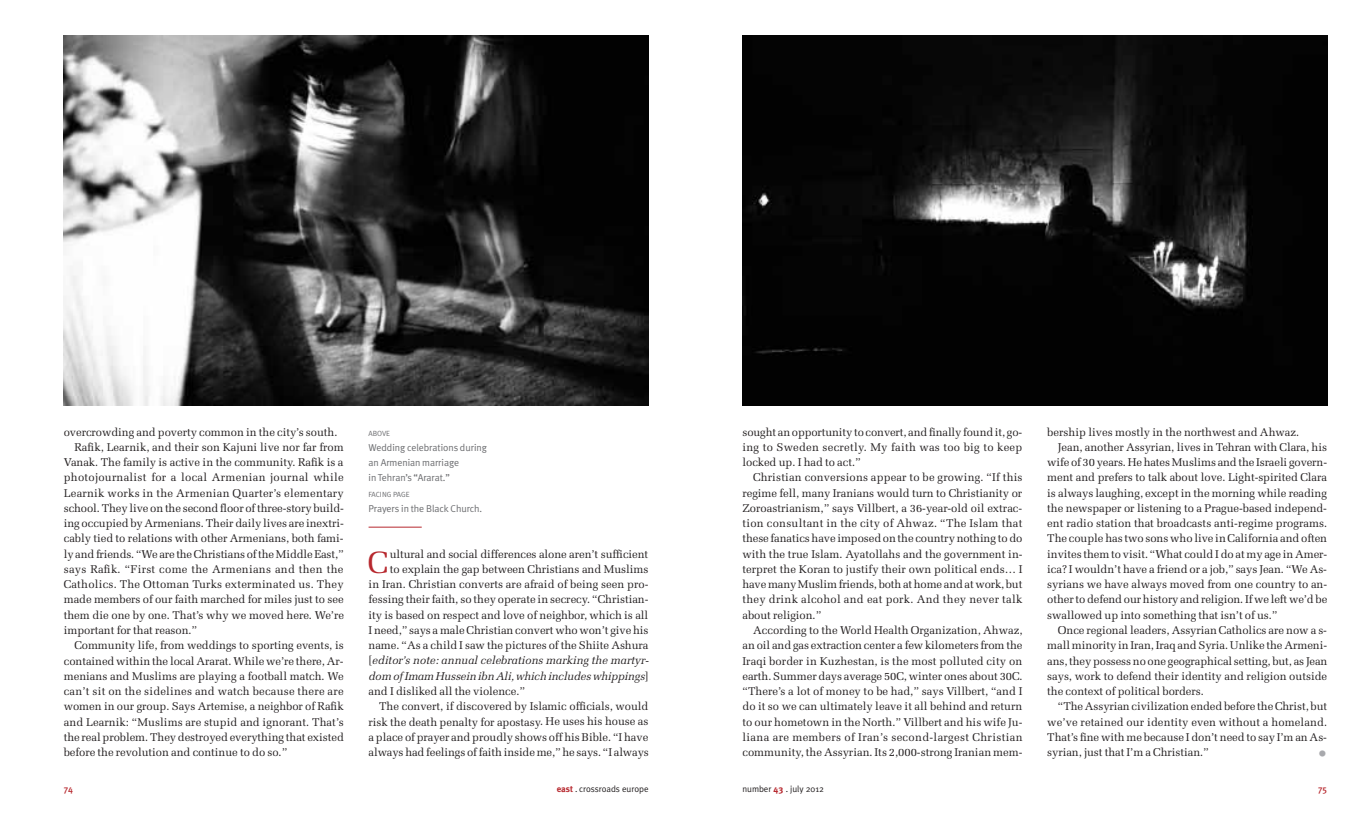
<style>
.page{position:relative;width:1368px;height:833px;background:#fff}
.page>*{position:absolute;margin:0;border:0;box-sizing:border-box;transform-origin:0 0}
.t1{font:700 35px "Meta Plus";color:#a8a9ad}
.t2{font:30.62px "Melior";color:#b7282e}
.t3{font:11.25px/15.2px "Melior";letter-spacing:-.005em;color:#231f20;text-align:justify}
.t4{font:11.25px "Melior";letter-spacing:.02em;color:#231f20}
.t5{font:italic 11.25px "Melior";color:#231f20}
.t6{font:10px/15.2px "Meta Plus Normal";letter-spacing:-.005em;color:#6c6d70}
.t7{font:9px "Meta Plus Normal";letter-spacing:-.005em;color:#231f20}
.t8{font:500 9px "Meta Plus";color:#b7282e}
.t9{font:7.5px "Meta Plus Normal";letter-spacing:-.005em;color:#6c6d70}
.s1{font-family:"Meta Plus";font-weight:700;color:#b7282e}
.s2{font-style:normal}
</style>
<div class="page">
<img style="left:64px;top:35px;width:584px;height:370px">
<img style="left:742px;top:35px;width:585px;height:370px">
<hr style="left:369px;top:527px;width:53px;height:1px;background:#b7282e">
<p class="t3" style="left:64px;top:424px;width:275px">overcrowding and poverty common in the city’s south.</p>
<p class="t3" style="left:74px;top:439px;width:271px">Rafik, Learnik, and their son Kajuni live nor far from</p>
<p class="t3" style="left:64px;top:454px;width:281px">Vanak. The family is active in the community. Rafik is a</p>
<p class="t4" style="left:64px;top:471px;width:281px">photojournalist for a local Armenian journal while</p>
<p class="t4" style="left:64px;top:486px;width:281px">Learnik works in the Armenian Quarter’s elementary</p>
<p class="t3" style="left:64px;top:500px;width:282px">school. They live on the second floor of three-story build-</p>
<p class="t3" style="left:64px;top:515px;width:281px">ing occupied by Armenians. Their daily lives are inextri-</p>
<p class="t3" style="left:64px;top:531px;width:281px">cably tied to relations with other Armenians, both fami-</p>
<p class="t3" style="left:64px;top:546px;width:281px">ly and friends. “We are the Christians of the Middle East,”</p>
<p class="t4" style="left:64px;top:562px;width:281px">says Rafik. “First come the Armenians and then the</p>
<p class="t4" style="left:64px;top:578px;width:281px">Catholics. The Ottoman Turks exterminated us. They</p>
<p class="t3" style="left:64px;top:592px;width:281px">made members of our faith marched for miles just to see</p>
<p class="t3" style="left:64px;top:607px;width:282px">them die one by one. That’s why we moved here. We’re</p>
<p class="t3" style="left:64px;top:622px;width:135px">important for that reason.”</p>
<p class="t3" style="left:74px;top:638px;width:271px">Community life, from weddings to sporting events, is</p>
<p class="t3" style="left:64px;top:653px;width:281px">contained within the local Ararat. While we’re there, Ar-</p>
<p class="t3" style="left:64px;top:668px;width:281px">menians and Muslims are playing a football match. We</p>
<p class="t4" style="left:64px;top:684px;width:281px">can’t sit on the sidelines and watch because there are</p>
<p class="t3" style="left:64px;top:699px;width:281px">women in our group. Says Artemise, a neighbor of Rafik</p>
<p class="t3" style="left:64px;top:714px;width:281px">and Learnik: “Muslims are stupid and ignorant. That’s</p>
<p class="t3" style="left:64px;top:729px;width:282px">the real problem. They destroyed everything that existed</p>
<p class="t3" style="left:64px;top:744px;width:225px">before the revolution and continue to do so.”</p>
<p class="t8" style="left:64px;top:784px;width:11px">74</p>
<p class="t7" style="left:557px;top:784px;width:93px"><span class="s1">east</span> . crossroads europe</p>
<p class="t9" style="left:369px;top:428px;width:23px">ABOVE</p>
<p class="t6" style="left:369px;top:440px;width:120px">Wedding celebrations during an Armenian marriage<br>in Tehran’s “Ararat.”</p>
<p class="t9" style="left:369px;top:489px;width:43px">FACING PAGE</p>
<p class="t6" style="left:369px;top:501px;width:115px">Prayers in the Black Church.</p>
<h2 class="t2" style="left:368px;top:544px;width:22px">C</h2>
<p class="t3" style="left:390px;top:546px;width:260px">ultural and social differences alone aren’t sufficient</p>
<p class="t3" style="left:390px;top:561px;width:260px">to explain the gap between Christians and Muslims</p>
<p class="t3" style="left:369px;top:576px;width:281px">in Iran. Christian converts are afraid of being seen pro-</p>
<p class="t3" style="left:369px;top:592px;width:281px">fessing their faith, so they operate in secrecy. “Christian-</p>
<p class="t3" style="left:369px;top:607px;width:281px">ity is based on respect and love of neighbor, which is all</p>
<p class="t3" style="left:369px;top:622px;width:281px">I need,” says a male Christian convert who won’t give his</p>
<p class="t3" style="left:369px;top:637px;width:281px">name. “As a child I saw the pictures of the Shiite Ashura</p>
<p class="t5" style="left:369px;top:654px;width:282px"><span class="s2">[</span>editor’s note: annual celebrations marking the martyr-</p>
<p class="t5" style="left:369px;top:669px;width:281px">dom of Imam Hussein ibn Ali, which includes whippings<span class="s2">]</span></p>
<p class="t3" style="left:369px;top:683px;width:158px">and I disliked all the violence.”</p>
<p class="t3" style="left:379px;top:698px;width:271px">The convert, if discovered by Islamic officials, would</p>
<p class="t3" style="left:369px;top:714px;width:281px">risk the death penalty for apostasy. He uses his house as</p>
<p class="t3" style="left:369px;top:729px;width:281px">a place of prayer and proudly shows off his Bible. “I have</p>
<p class="t3" style="left:369px;top:744px;width:282px">always had feelings of faith inside me,” he says. “I always</p>
<p class="t3" style="left:742px;top:424px;width:281px">sought an opportunity to convert, and finally found it, go&shy;ing to Sweden secretly. My faith was too big to keep locked up. I had to act.”</p>
<p class="t3" style="left:742px;top:470px;width:282px;text-indent:11px">Christian conversions appear to be growing. “If this regime fell, many Iranians would turn to Christianity or Zoroastrianism,” says Villbert, a 36-year-old oil extrac&shy;tion consultant in the city of Ahwaz. “The Islam that these fanatics have imposed on the country nothing to do with the true Islam. Ayatollahs and the government in&shy;terpret the Koran to justify their own political ends… I have many Muslim friends, both at home and at work, but they drink alcohol and eat pork. And they never talk about religion.”</p>
<p class="t3" style="left:742px;top:622px;width:282px;text-indent:11px">According to the World Health Organization, Ahwaz, an oil and gas extraction center a few kilometers from the Iraqi border in Kuzhestan, is the most polluted city on earth. Summer days average 50C, winter ones about 30C. “There’s a lot of money to be had,” says Villbert, “and I do it so we can ultimately leave it all behind and return to our hometown in the North.” Villbert and his wife Ju&shy;liana are members of Iran’s second-largest Christian community, the Assyrian. Its 2,000-strong Iranian mem-</p>
<p class="t7" style="left:742px;top:784px;width:83px">number <span class="s1">43</span> . july 2012</p>
<p class="t8" style="left:1318px;top:784px;width:11px">75</p>
<p class="t3" style="left:1047px;top:424px;width:254px">bership lives mostly in the northwest and Ahwaz.</p>
<p class="t3" style="left:1058px;top:439px;width:271px">Jean, another Assyrian, lives in Tehran with Clara, his</p>
<p class="t3" style="left:1047px;top:454px;width:281px">wife of 30 years. He hates Muslims and the Israeli govern-</p>
<p class="t3" style="left:1047px;top:470px;width:281px">ment and prefers to talk about love. Light-spirited Clara</p>
<p class="t3" style="left:1047px;top:485px;width:281px">is always laughing, except in the morning while reading</p>
<p class="t3" style="left:1047px;top:500px;width:281px">the newspaper or listening to a Prague-based independ-</p>
<p class="t3" style="left:1047px;top:515px;width:282px">ent radio station that broadcasts anti-regime programs.</p>
<p class="t3" style="left:1047px;top:531px;width:281px">The couple has two sons who live in California and often</p>
<p class="t3" style="left:1047px;top:546px;width:282px">invites them to visit. “What could I do at my age in Amer-</p>
<p class="t3" style="left:1047px;top:561px;width:281px">ica? I wouldn’t have a friend or a job,” says Jean. “We As-</p>
<p class="t3" style="left:1047px;top:576px;width:281px">syrians we have always moved from one country to an-</p>
<p class="t3" style="left:1047px;top:592px;width:281px">other to defend our history and religion. If we left we’d be</p>
<p class="t3" style="left:1047px;top:607px;width:232px">swallowed up into something that isn’t of us.”</p>
<p class="t3" style="left:1058px;top:622px;width:271px">Once regional leaders, Assyrian Catholics are now a s-</p>
<p class="t3" style="left:1047px;top:638px;width:281px">mall minority in Iran, Iraq and Syria. Unlike the Armeni-</p>
<p class="t3" style="left:1047px;top:653px;width:282px">ans, they possess no one geographical setting, but, as Jean</p>
<p class="t3" style="left:1047px;top:668px;width:281px">says, work to defend their identity and religion outside</p>
<p class="t3" style="left:1047px;top:683px;width:158px">the context of political borders.</p>
<p class="t3" style="left:1058px;top:699px;width:271px">“The Assyrian civilization ended before the Christ, but</p>
<p class="t3" style="left:1047px;top:714px;width:281px">we’ve retained our identity even without a homeland.</p>
<p class="t3" style="left:1047px;top:729px;width:281px">That’s fine with me because I don’t need to say I’m an As-</p>
<p class="t3" style="left:1047px;top:744px;width:163px">syrian, just that I’m a Christian.”</p>
<h1 class="t1" style="left:1318px;top:723px;width:11px">.</h1>
</div>
